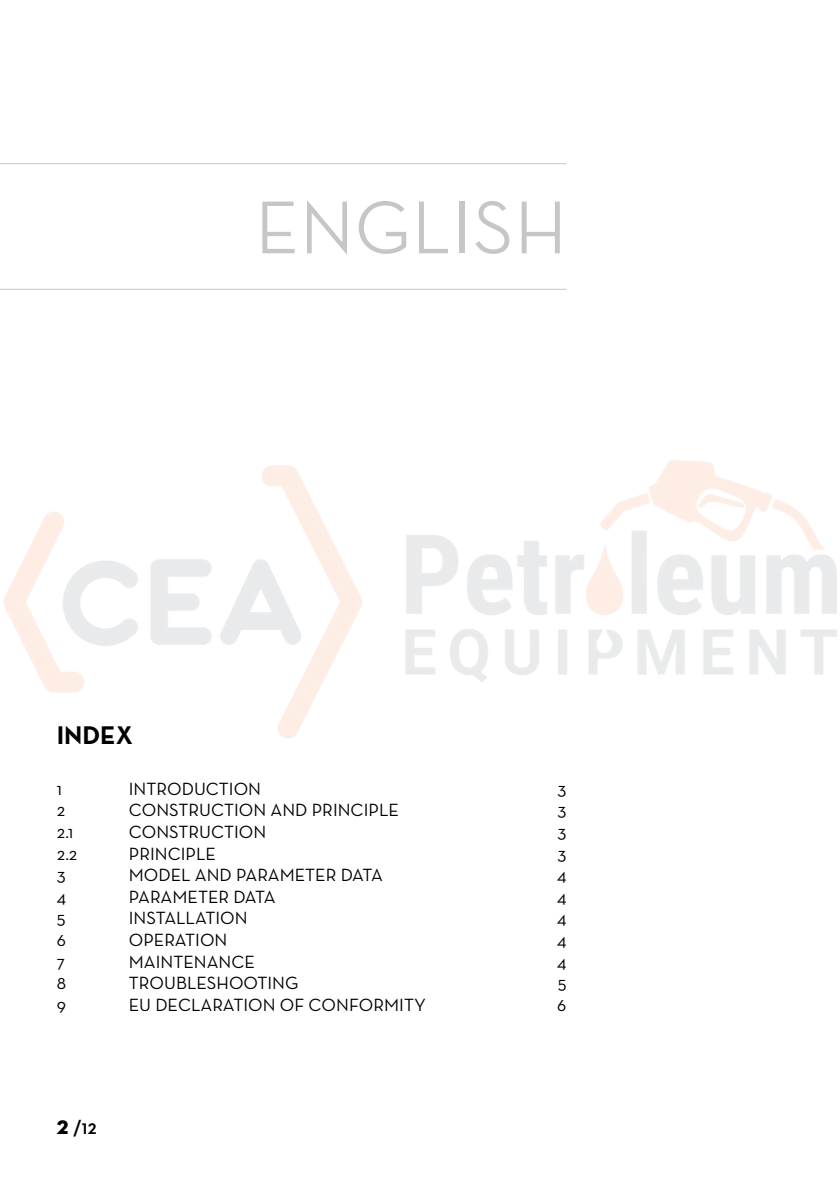
<style>
.page{position:relative;width:840px;height:1191px;background:#fff}
.page>*{position:absolute;margin:0;border:0;box-sizing:border-box;transform-origin:0 0}
.t1{font:500 76px "Neutraface Display";letter-spacing:.025em;color:#c6c6c6}
.t2{font:700 26px "Neutraface Text";color:#000}
.t3{font:700 20px "Neutraface Display";color:#000}
.t4{font:18px "Neutraface Text";color:#000}
.s1{font-family:"Neutraface Display Titling";font-weight:400}
</style>
<div class="page">
<hr style="left:0;top:163px;width:566px;height:1px;background:#c6c6c6">
<hr style="left:0;top:289px;width:566px;height:1px;background:#c6c6c6">
<img style="left:4px;top:460px;width:833px;height:279px">
<h1 class="t1" style="left:255px;top:186px;width:312px">ENGLISH</h1>
<h2 class="t2" style="left:57px;top:718px;width:78px">INDEX</h2>
<p class="t4" style="left:57px;top:777px;width:7px">1</p>
<p class="t4" style="left:129px;top:777px;width:134px">INTRODUCTION</p>
<p class="t4" style="left:557px;top:777px;width:10px">3</p>
<p class="t4" style="left:57px;top:799px;width:10px">2</p>
<p class="t4" style="left:129px;top:799px;width:271px">CONSTRUCTION AND PRINCIPLE</p>
<p class="t4" style="left:557px;top:799px;width:10px">3</p>
<p class="t4" style="left:57px;top:820px;width:18px">2.1</p>
<p class="t4" style="left:129px;top:820px;width:139px">CONSTRUCTION</p>
<p class="t4" style="left:557px;top:820px;width:10px">3</p>
<p class="t4" style="left:57px;top:842px;width:22px">2.2</p>
<p class="t4" style="left:129px;top:842px;width:89px">PRINCIPLE</p>
<p class="t4" style="left:557px;top:842px;width:10px">3</p>
<p class="t4" style="left:57px;top:863px;width:10px">3</p>
<p class="t4" style="left:129px;top:863px;width:255px">MODEL AND PARAMETER DATA</p>
<p class="t4" style="left:556px;top:863px;width:11px">4</p>
<p class="t4" style="left:57px;top:885px;width:11px">4</p>
<p class="t4" style="left:129px;top:885px;width:148px">PARAMETER DATA</p>
<p class="t4" style="left:556px;top:885px;width:11px">4</p>
<p class="t4" style="left:57px;top:907px;width:10px">5</p>
<p class="t4" style="left:129px;top:907px;width:120px">INSTALLATION</p>
<p class="t4" style="left:556px;top:907px;width:11px">4</p>
<p class="t4" style="left:57px;top:928px;width:11px">6</p>
<p class="t4" style="left:129px;top:928px;width:100px">OPERATION</p>
<p class="t4" style="left:556px;top:928px;width:11px">4</p>
<p class="t4" style="left:57px;top:950px;width:10px">7</p>
<p class="t4" style="left:129px;top:950px;width:127px">MAINTENANCE</p>
<p class="t4" style="left:556px;top:950px;width:11px">4</p>
<p class="t4" style="left:57px;top:971px;width:11px">8</p>
<p class="t4" style="left:129px;top:971px;width:171px">TROUBLESHOOTING</p>
<p class="t4" style="left:557px;top:971px;width:10px">5</p>
<p class="t4" style="left:57px;top:993px;width:11px">9</p>
<p class="t4" style="left:129px;top:993px;width:298px">EU DECLARATION OF CONFORMITY</p>
<p class="t4" style="left:557px;top:993px;width:11px">6</p>
<p class="t3" style="left:57px;top:1116px;width:41px"><span class="s1">2</span> /12</p>
</div>
